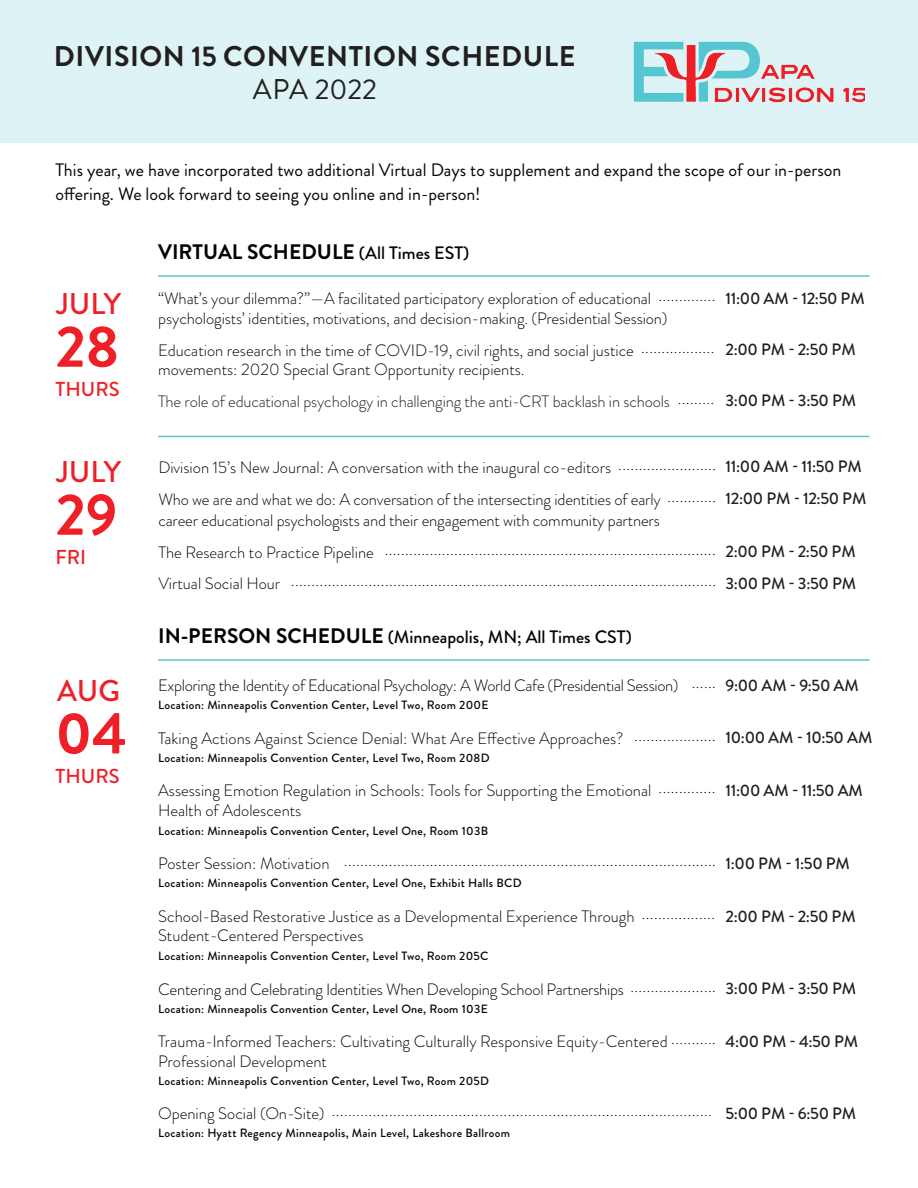
<style>
.page{position:relative;width:918px;height:1188px;background:#fff}
.page>*{position:absolute;margin:0;border:0;box-sizing:border-box;transform-origin:0 0}
.t1{font:700 58.5px "Brandon Grotesque";color:#ee1f26}
.t2{font:500 30px "Brandon Grotesque";color:#ee1f26}
.t3{font:700 28.5px "Brandon Grotesque";letter-spacing:.02em;color:#231f20}
.t4{font:28.5px "Brandon Grotesque";color:#231f20}
.t5{font:700 21px "Brandon Grotesque";color:#040503}
.t6{font:500 20.1px "Brandon Grotesque";color:#ee1f26}
.t7{font:18px/24px "Brandon Grotesque";color:#040503}
.t8{font:500 18px "Brandon Grotesque";color:#040503}
.t9{font:300 16.5px/19.8px "Brandon Grotesque";color:#040503}
.t10{font:500 16.5px/32.1px "Brandon Grotesque";letter-spacing:-.02em;color:#231f20}
.t11{font:300 16.5px "Brandon Grotesque";letter-spacing:-.02em;color:#040503}
.t12{font:300 16.5px "Brandon Grotesque";letter-spacing:-.01em;color:#231f20}
.t13{font:500 12px "Brandon Grotesque";letter-spacing:.025em;color:#040503}
.s1{font-weight:500;font-size:18px}
.s2{font-weight:700;font-size:21px}
</style>
<div class="page">
<div style="left:0;top:0;width:918px;height:143px;background:#ddf3f5"></div>
<hr style="left:158px;top:275px;width:711px;height:2px;background:#55c5d1">
<img style="left:633px;top:41px;width:232px;height:62px">
<hr style="left:158px;top:436px;width:711px;height:1px;background:#55c5d1">
<hr style="left:158px;top:659px;width:711px;height:2px;background:#55c5d1">
<h3 class="t3" style="left:54px;top:36px;width:523px">DIVISION 15 CONVENTION SCHEDULE</h3>
<h3 class="t4" style="left:253px;top:69px;width:126px">APA 2022</h3>
<p class="t7" style="left:56px;top:158px;width:787px">This year, we have incorporated two additional Virtual Days to supplement and expand the scope of our in-person offering. We look forward to seeing you online and in-person!</p>
<h2 class="t2" style="left:56px;top:283px;width:66px">JULY</h2>
<h1 class="t1" style="left:56px;top:306px;width:65px">28</h1>
<p class="t6" style="left:56px;top:376px;width:66px">THURS</p>
<h2 class="t2" style="left:56px;top:451px;width:66px">JULY</h2>
<h1 class="t1" style="left:56px;top:474px;width:63px">29</h1>
<p class="t6" style="left:56px;top:544px;width:32px">FRI</p>
<h2 class="t2" style="left:57px;top:670px;width:64px">AUG</h2>
<h1 class="t1" style="left:56px;top:692px;width:73px">04</h1>
<p class="t6" style="left:56px;top:762px;width:66px">THURS</p>
<p class="t5" style="left:158px;top:237px;width:313px">VIRTUAL SCHEDULE <span class="s1">(All Times EST)</span></p>
<p class="t9" style="left:158px;top:289px;width:559px">“What’s your dilemma?”—A facilitated participatory exploration of educational .............. psychologists’ identities, motivations, and decision-making. (Presidential Session)</p>
<p class="t9" style="left:158px;top:340px;width:558px">Education research in the time of COVID-19, civil rights, and social justice .................. movements: 2020 Special Grant Opportunity recipients.</p>
<p class="t12" style="left:158px;top:390px;width:558px">The role of educational psychology in challenging the anti-CRT backlash in schools <sup>.........</sup></p>
<p class="t10" style="left:726px;top:283px;width:141px">11:00 AM - 12:50 PM</p>
<p class="t10" style="left:726px;top:334px;width:132px">2:00 PM - 2:50 PM</p>
<p class="t10" style="left:726px;top:385px;width:132px">3:00 PM - 3:50 PM</p>
<p class="t9" style="left:158px;top:452px;width:559px;line-height:31.5px">Division 15’s New Journal: A conversation with the inaugural co-editors ........................<br>Who we are and what we do: A conversation of the intersecting identities of early ............</p>
<p class="t9" style="left:158px;top:507px;width:559px;line-height:28.5px">career educational psychologists and their engagement with community partners<br>The Research to Practice Pipeline .................................................................................</p>
<p class="t9" style="left:158px;top:571px;width:559px">Virtual Social Hour ........................................................................................................</p>
<p class="t10" style="left:726px;top:451px;width:142px">11:00 AM - 11:50 PM<br>12:00 PM - 12:50 PM</p>
<p class="t10" style="left:726px;top:536px;width:132px">2:00 PM - 2:50 PM<br>3:00 PM - 3:50 PM</p>
<p class="t8" style="left:158px;top:624px;width:475px"><span class="s2">IN-PERSON SCHEDULE</span> (Minneapolis, MN; All Times CST)</p>
<p class="t11" style="left:158px;top:674px;width:559px">Exploring the Identity of Educational Psychology: A World Cafe (Presidential Session) ......</p>
<p class="t13" style="left:158px;top:697px;width:332px">Location: Minneapolis Convention Center, Level Two, Room 200E</p>
<p class="t9" style="left:158px;top:728px;width:559px">Taking Actions Against Science Denial: What Are Effective Approaches? ....................</p>
<p class="t13" style="left:158px;top:749px;width:333px">Location: Minneapolis Convention Center, Level Two, Room 208D</p>
<p class="t9" style="left:158px;top:781px;width:559px">Assessing Emotion Regulation in Schools: Tools for Supporting the Emotional ..............<br>Health of Adolescents</p>
<p class="t13" style="left:158px;top:822px;width:331px">Location: Minneapolis Convention Center, Level One, Room 103B</p>
<p class="t9" style="left:158px;top:851px;width:559px">Poster Session: Motivation ...........................................................................................</p>
<p class="t13" style="left:158px;top:875px;width:365px">Location: Minneapolis Convention Center, Level One, Exhibit Halls BCD</p>
<p class="t9" style="left:158px;top:906px;width:558px">School-Based Restorative Justice as a Developmental Experience Through ..................<br>Student-Centered Perspectives</p>
<p class="t13" style="left:158px;top:948px;width:332px">Location: Minneapolis Convention Center, Level Two, Room 205C</p>
<p class="t9" style="left:158px;top:979px;width:559px">Centering and Celebrating Identities When Developing School Partnerships .....................</p>
<p class="t13" style="left:158px;top:1000px;width:331px">Location: Minneapolis Convention Center, Level One, Room 103E</p>
<p class="t9" style="left:158px;top:1032px;width:559px">Trauma-Informed Teachers: Cultivating Culturally Responsive Equity-Centered ...........<br>Professional Development</p>
<p class="t13" style="left:158px;top:1072px;width:333px">Location: Minneapolis Convention Center, Level Two, Room 205D</p>
<p class="t9" style="left:158px;top:1101px;width:555px">Opening Social (On-Site) .............................................................................................</p>
<p class="t13" style="left:158px;top:1125px;width:353px">Location: Hyatt Regency Minneapolis, Main Level, Lakeshore Ballroom</p>
<p class="t10" style="left:726px;top:670px;width:135px">9:00 AM - 9:50 AM</p>
<p class="t10" style="left:726px;top:722px;width:148px">10:00 AM - 10:50 AM</p>
<p class="t10" style="left:726px;top:774px;width:139px">11:00 AM - 11:50 AM</p>
<p class="t10" style="left:726px;top:848px;width:126px">1:00 PM - 1:50 PM</p>
<p class="t10" style="left:726px;top:901px;width:132px">2:00 PM - 2:50 PM</p>
<p class="t10" style="left:726px;top:972px;width:132px">3:00 PM - 3:50 PM</p>
<p class="t10" style="left:726px;top:1025px;width:134px">4:00 PM - 4:50 PM</p>
<p class="t10" style="left:726px;top:1098px;width:132px">5:00 PM - 6:50 PM</p>
</div>
